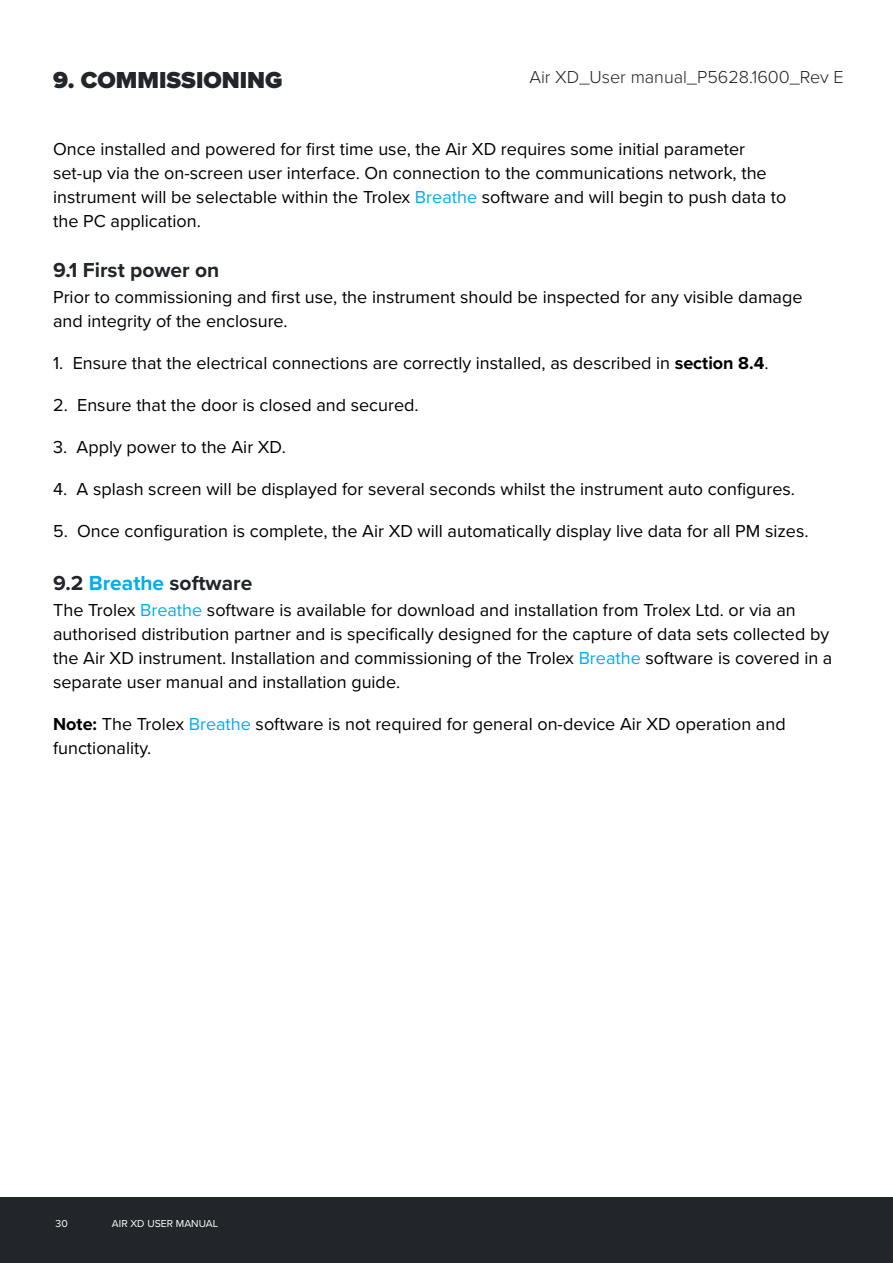
<style>
.page{position:relative;width:893px;height:1263px;background:#fff}
.page>*{position:absolute;margin:0;border:0;box-sizing:border-box;transform-origin:0 0}
.PAGE_HEADING{font:900 24px "Proxima Nova";color:#222529}
.t1{font:700 21px "Proxima Nova";color:#222529}
.Body{font:18px/24px "Proxima Nova";color:#000}
.t2{font:300 18px "Proxima Nova";color:#231f20}
.Table_Text{font:10.5px "Proxima Nova";color:#fff}
.s1{color:#00aeef}
.s2{font-weight:700}
</style>
<div class="page">
<div style="left:0;top:1197px;width:893px;height:66px;background:#222529"></div>
<p class="PAGE_HEADING" style="left:53px;top:62px;width:231px">9. COMMISSIONING</p>
<p class="t2" style="left:529px;top:64px;width:316px">Air XD_User manual_P5628.1600_Rev E</p>
<p class="Body" style="left:53px;top:136px;width:735px">Once installed and powered for first time use, the Air XD requires some initial parameter set-up via the on-screen user interface. On connection to the communications network, the instrument will be selectable within the Trolex <span class="s1">Breathe</span> software and will begin to push data to the PC application.</p>
<p class="t1" style="left:53px;top:254px;width:168px">9.1 First power on</p>
<p class="Body" style="left:53px;top:285px;width:751px">Prior to commissioning and first use, the instrument should be inspected for any visible damage and integrity of the enclosure.</p>
<p class="Body" style="left:53px;top:351px;width:717px">1. Ensure that the electrical connections are correctly installed, as described in <span class="s2">section 8.4</span>.</p>
<p class="Body" style="left:53px;top:393px;width:367px">2. Ensure that the door is closed and secured.</p>
<p class="Body" style="left:53px;top:435px;width:234px">3. Apply power to the Air XD.</p>
<p class="Body" style="left:53px;top:477px;width:743px">4. A splash screen will be displayed for several seconds whilst the instrument auto configures.</p>
<p class="Body" style="left:53px;top:519px;width:757px">5. Once configuration is complete, the Air XD will automatically display live data for all PM sizes.</p>
<p class="t1" style="left:53px;top:567px;width:201px">9.2 <span class="s1">Breathe</span> software</p>
<p class="Body" style="left:53px;top:597px;width:781px">The Trolex <span class="s1">Breathe</span> software is available for download and installation from Trolex Ltd. or via an authorised distribution partner and is specifically designed for the capture of data sets collected by the Air XD instrument. Installation and commissioning of the Trolex <span class="s1">Breathe</span> software is covered in a separate user manual and installation guide.</p>
<p class="Body" style="left:53px;top:711px;width:734px"><span class="s2">Note:</span> The Trolex <span class="s1">Breathe</span> software is not required for general on-device Air XD operation and functionality.</p>
<p class="Table_Text" style="left:56px;top:1216px;width:14px">30</p>
<p class="Table_Text" style="left:112px;top:1216px;width:108px">AIR XD USER MANUAL</p>
</div>
